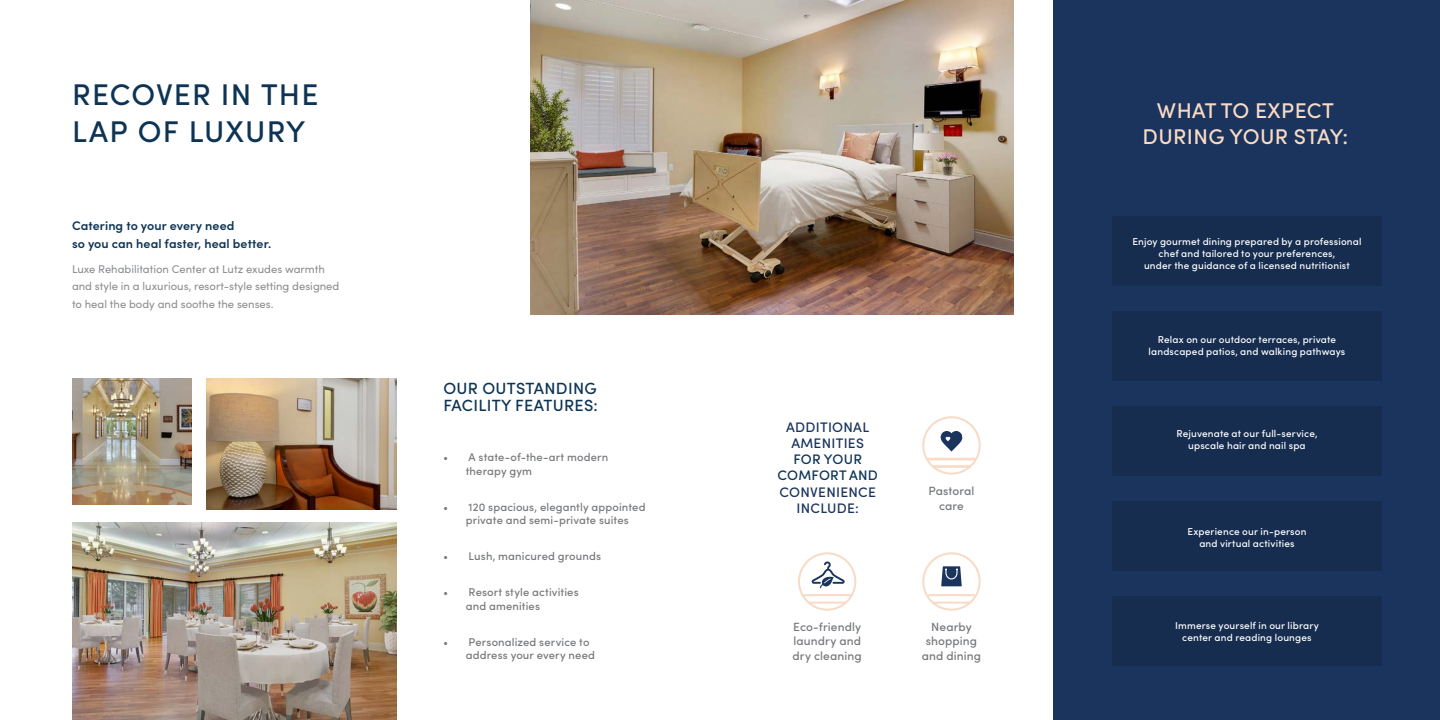
<style>
.page{position:relative;width:1440px;height:720px;background:#fff}
.page>*{position:absolute;margin:0;border:0;box-sizing:border-box;transform-origin:0 0}
.subhead{font:500 30px/37px "Sofia Pro";letter-spacing:.035em;color:#0d3454}
.t1{font:500 21.38px "Sofia Pro";letter-spacing:.02em;color:#f8dac5}
.t2{font:500 16.25px/17.5px "Sofia Pro";letter-spacing:.02em;color:#0d3454}
.t3{font:500 13.88px/16.1px "Sofia Pro";letter-spacing:.02em;color:#1a345d;text-align:center}
.t4{font:600 12.5px/17.5px "Sofia Pro";letter-spacing:.005em;color:#0d3454}
.t5{font:500 12px/14.4px "Sofia Pro";letter-spacing:.01em;color:#76787b;text-align:center}
.t6{font:500 11.25px/13.5px "Sofia Pro";letter-spacing:.01em;color:#76787b}
.t7{font:11.25px/17.5px "Sofia Pro";color:#8a8c8f}
.t8{font:500 10px/12px "Sofia Pro";letter-spacing:.015em;color:#fff;text-align:center}
.s1{font-family:"Adobe Hebrew";font-weight:400}
.s2{color:#0d3454}
</style>
<div class="page">
<img style="left:72px;top:379px;width:119px;height:125px">
<img style="left:207px;top:379px;width:189px;height:130px">
<img style="left:72px;top:523px;width:324px;height:197px">
<svg style="left:941px;top:431px;width:22px;height:21px"></svg>
<div style="left:1054px;top:0;width:386px;height:720px;background:#1a345d"></div>
<div style="left:1112px;top:501px;width:270px;height:70px;background:#162d50"></div>
<img style="left:531px;top:0;width:483px;height:315px">
<div style="left:1112px;top:217px;width:270px;height:69px;background:#162d50"></div>
<div style="left:1112px;top:311px;width:270px;height:70px;background:#162d50"></div>
<div style="left:1112px;top:406px;width:270px;height:70px;background:#162d50"></div>
<div style="left:1112px;top:596px;width:270px;height:69px;background:#162d50"></div>
<hr style="left:809px;top:602px;width:36px;height:2px;background:#f8dac5">
<hr style="left:804px;top:594px;width:46px;height:2px;background:#f8dac5">
<div style="left:798px;top:552px;width:58px;height:59px;border:2px solid #f8dac5;border-radius:50%"></div>
<hr style="left:933px;top:602px;width:37px;height:2px;background:#f8dac5">
<hr style="left:928px;top:594px;width:47px;height:2px;background:#f8dac5">
<div style="left:922px;top:552px;width:59px;height:59px;border:2px solid #f8dac5;border-radius:50%"></div>
<hr style="left:933px;top:465px;width:37px;height:3px;background:#f8dac5">
<hr style="left:928px;top:458px;width:47px;height:2px;background:#f8dac5">
<div style="left:922px;top:416px;width:59px;height:59px;border:2px solid #f8dac5;border-radius:50%"></div>
<svg style="left:941px;top:566px;width:21px;height:20px"></svg>
<svg style="left:812px;top:561px;width:33px;height:27px"></svg>
<p class="subhead" style="left:72px;top:74px;width:248px">RECOVER IN THE<br>LAP OF LUXURY</p>
<p class="t4" style="left:72px;top:216px;width:201px">Catering to your every need<br>so you can heal faster, heal better.</p>
<p class="t7" style="left:72px;top:259px;width:269px">Luxe Rehabilitation Center at Lutz exudes warmth and style in a luxurious, resort-style setting designed to heal the body and soothe the senses.</p>
<p class="t2" style="left:443px;top:378px;width:156px">OUR OUTSTANDING<br>FACILITY FEATURES:</p>
<p class="t6" style="left:466px;top:450px;width:144px;text-indent:-22px"><span class="s1">•</span> A state-of-the-art modern therapy gym</p>
<p class="t6" style="left:443px;top:499px;width:204px;text-align:center"><span class="s1">•</span> 120 spacious, elegantly appointed private and semi-private suites</p>
<p class="t6" style="left:443px;top:549px;width:159px"><span class="s1">•</span> Lush, manicured grounds</p>
<p class="t6" style="left:466px;top:585px;width:114px;text-indent:-22px"><span class="s1">•</span> Resort style activities and amenities</p>
<p class="t6" style="left:466px;top:634px;width:131px;text-indent:-22px"><span class="s1">•</span> Personalized service to address your every need</p>
<p class="t3" style="left:778px;top:418px;width:102px">ADDITIONAL<br>AMENITIES<br><span class="s2">FOR YOUR<br>COMFORT AND<br></span>CONVENIENCE<br>INCLUDE:</p>
<p class="t5" style="left:793px;top:619px;width:71px;text-align:justify">Eco-friendly laundry and dry cleaning</p>
<p class="t5" style="left:928px;top:483px;width:48px">Pastoral care</p>
<p class="t5" style="left:922px;top:619px;width:61px">Nearby shopping and dining</p>
<p class="t1" style="left:1157px;top:95px;width:178px">WHAT TO EXPECT</p>
<p class="t1" style="left:1143px;top:121px;width:207px">DURING YOUR STAY:</p>
<p class="t8" style="left:1132px;top:234px;width:231px">Enjoy gourmet dining prepared by a professional chef and tailored to your preferences,</p>
<p class="t8" style="left:1144px;top:258px;width:207px">under the guidance of a licensed nutritionist</p>
<p class="t8" style="left:1149px;top:332px;width:198px">Relax on our outdoor terraces, private landscaped patios, and walking pathways</p>
<p class="t8" style="left:1176px;top:427px;width:142px">Rejuvenate at our full-service, upscale hair and nail spa</p>
<p class="t8" style="left:1187px;top:524px;width:121px">Experience our in-person and virtual activities</p>
<p class="t8" style="left:1175px;top:618px;width:145px">Immerse yourself in our library center and reading lounges</p>
</div>
